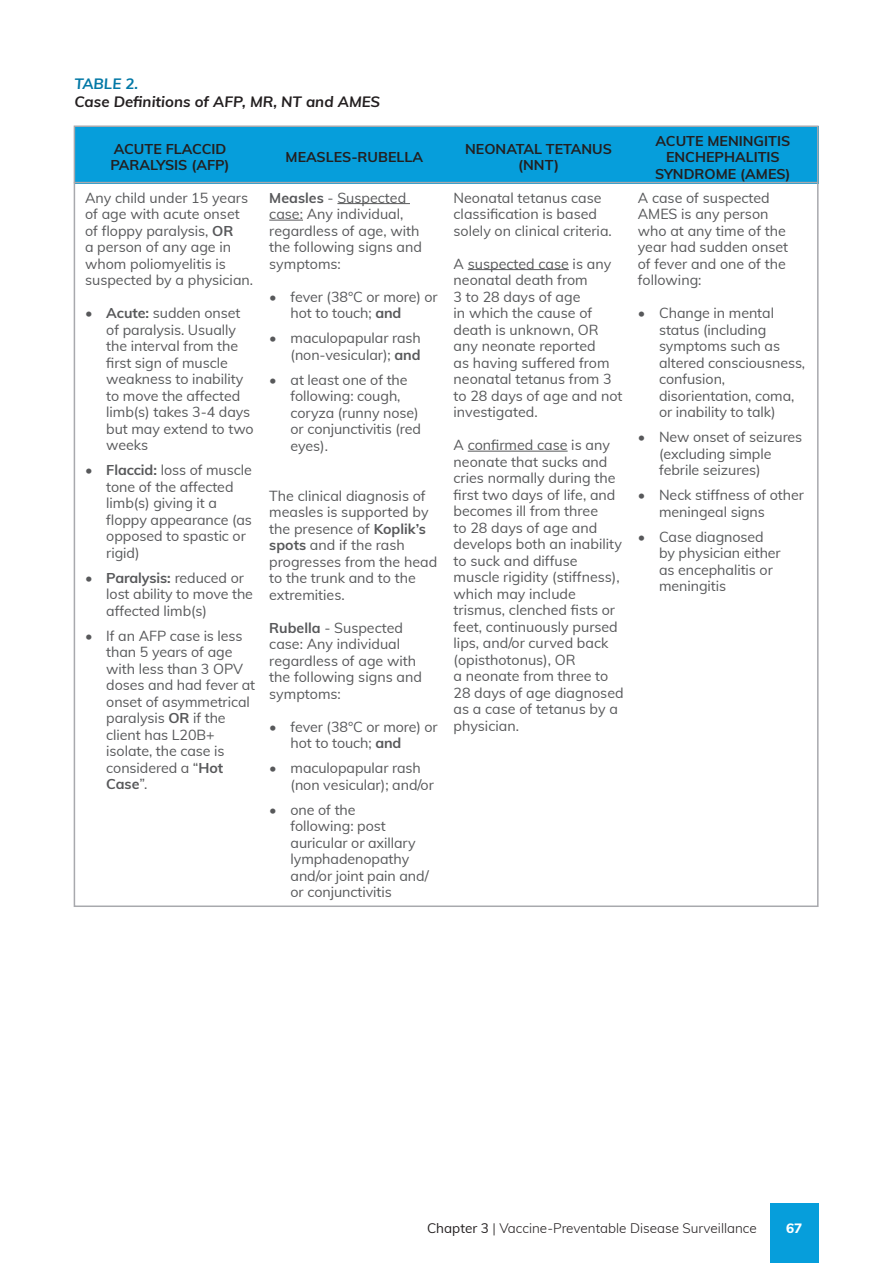
<style>
.page{position:relative;width:893px;height:1263px;background:#fff}
.page>*{position:absolute;margin:0;border:0;box-sizing:border-box;transform-origin:0 0}
.t1{font:italic 700 15px "Muli";color:#231f20}
.t2{font:italic 700 15px "Muli";color:#0278a6}
.t3{font:14.25px/16.5px "Muli";letter-spacing:-.005em;color:#57585a}
.t4{font:700 14.25px/16.5px "Muli";color:#231f20;text-align:center}
.t5{font:300 13.5px "Muli";color:#231f20}
.t6{font:800 13.5px "Muli";color:#fff}
.s1{font-weight:700}
.s2{font-weight:400}
</style>
<div class="page">
<div style="left:770px;top:1203px;width:49px;height:60px;background:#069edb"></div>
<div style="left:74px;top:126px;width:745px;height:57px;background:#069edb"></div>
<hr style="left:337px;top:203px;width:73px;height:1px;background:#57585a">
<hr style="left:269px;top:220px;width:34px;height:1px;background:#57585a">
<hr style="left:468px;top:269px;width:101px;height:1px;background:#57585a">
<hr style="left:468px;top:451px;width:100px;height:1px;background:#57585a">
<hr style="left:74px;top:182px;width:744px;height:1px;background:#a8a9ad">
<p class="t2" style="left:74px;top:73px;width:65px">TABLE 2.</p>
<p class="t1" style="left:74px;top:91px;width:307px">Case Definitions of AFP, MR, NT and AMES</p>
<p class="t4" style="left:111px;top:140px;width:121px;text-align:left">ACUTE FLACCID<br>PARALYSIS (AFP)</p>
<p class="t3" style="left:85px;top:188px;width:170px">Any child under 15 years of age with acute onset of floppy paralysis, <span class="s1">OR<br></span>a person of any age in whom poliomyelitis is suspected by a physician.</p>
<p class="t3" style="left:106px;top:304px;width:149px;text-indent:-21px">• <span class="s1">Acute:</span> sudden onset of paralysis. Usually the interval from the first sign of muscle weakness to inability to move the affected limb(s) takes 3-4 days but may extend to two weeks</p>
<p class="t3" style="left:106px;top:461px;width:147px;text-indent:-21px">• <span class="s1">Flaccid:</span> loss of muscle tone of the affected limb(s) giving it a floppy appearance (as opposed to spastic or rigid)</p>
<p class="t3" style="left:106px;top:569px;width:148px;text-indent:-21px">• <span class="s1">Paralysis:</span> reduced or lost ability to move the affected limb(s)</p>
<p class="t3" style="left:106px;top:627px;width:150px;text-indent:-21px">• If an AFP case is less than 5 years of age with less than 3 OPV doses and had fever at onset of asymmetrical paralysis <span class="s1">OR</span> if the client has L20B+ isolate, the case is considered a “<span class="s1">Hot<br>Case</span>”.</p>
<p class="t4" style="left:286px;top:148px;width:139px">MEASLES-RUBELLA</p>
<p class="t3" style="left:269px;top:188px;width:154px"><span class="s1">Measles</span> - Suspected case: Any individual, regardless of age, with the following signs and symptoms:</p>
<p class="t3" style="left:291px;top:287px;width:149px;text-indent:-21px">• fever (38°C or more) or hot to touch; <span class="s1">and</span></p>
<p class="t3" style="left:269px;top:329px;width:153px;text-align:right">• maculopapular rash (non-vesicular); <span class="s1">and</span></p>
<p class="t3" style="left:291px;top:370px;width:132px;text-indent:-21px">• at least one of the following: cough, coryza (runny nose) or conjunctivitis (red eyes).</p>
<p class="t3" style="left:269px;top:486px;width:169px">The clinical diagnosis of measles is supported by the presence of <span class="s1">Koplik’s spots</span> and if the rash progresses from the head to the trunk and to the extremities.</p>
<p class="t3" style="left:269px;top:619px;width:154px"><span class="s1">Rubella</span> - Suspected case: Any individual regardless of age with the following signs and symptoms:</p>
<p class="t3" style="left:291px;top:718px;width:149px;text-indent:-21px">• fever (38°C or more) or hot to touch; <span class="s1">and</span></p>
<p class="t3" style="left:291px;top:759px;width:145px;text-indent:-21px">• maculopapular rash (non vesicular); and/or</p>
<p class="t3" style="left:291px;top:801px;width:140px;text-indent:-21px">• one of the<br>following: post auricular or axillary lymphadenopathy and/or joint pain and/ or conjunctivitis</p>
<p class="t4" style="left:465px;top:140px;width:148px">NEONATAL TETANUS (NNT)</p>
<p class="t3" style="left:454px;top:188px;width:160px">Neonatal tetanus case classification is based solely on clinical criteria.</p>
<p class="t3" style="left:454px;top:254px;width:170px">A suspected case is any neonatal death from<br>3 to 28 days of age<br>in which the cause of death is unknown, OR any neonate reported<br>as having suffered from neonatal tetanus from 3 to 28 days of age and not investigated.</p>
<p class="t3" style="left:454px;top:436px;width:172px">A confirmed case is any neonate that sucks and cries normally during the first two days of life, and becomes ill from three<br>to 28 days of age and develops both an inability to suck and diffuse muscle rigidity (stiffness), which may include trismus, clenched fists or feet, continuously pursed lips, and/or curved back (opisthotonus), OR<br>a neonate from three to<br>28 days of age diagnosed as a case of tetanus by a physician.</p>
<p class="t4" style="left:655px;top:131px;width:137px">ACUTE MENINGITIS<br>ENCHEPHALITIS<br>SYNDROME (AMES)</p>
<p class="t3" style="left:638px;top:189px;width:152px">A case of suspected<br>AMES is any person who at any time of the year had sudden onset of fever and one of the following:</p>
<p class="t3" style="left:659px;top:304px;width:148px;text-indent:-21px">• Change in mental status (including symptoms such as altered consciousness, confusion, disorientation, coma, or inability to talk)</p>
<p class="t3" style="left:659px;top:428px;width:145px;text-indent:-21px">• New onset of seizures (excluding simple febrile seizures)</p>
<p class="t3" style="left:659px;top:486px;width:146px;text-indent:-21px">• Neck stiffness of other meningeal signs</p>
<p class="t3" style="left:659px;top:528px;width:123px;text-indent:-21px">• Case diagnosed by physician either as encephalitis or meningitis</p>
<p class="t5" style="left:427px;top:1218px;width:331px"><span class="s2">Chapter 3</span> | Vaccine-Preventable Disease Surveillance</p>
<p class="t6" style="left:786px;top:1218px;width:18px">67</p>
</div>
